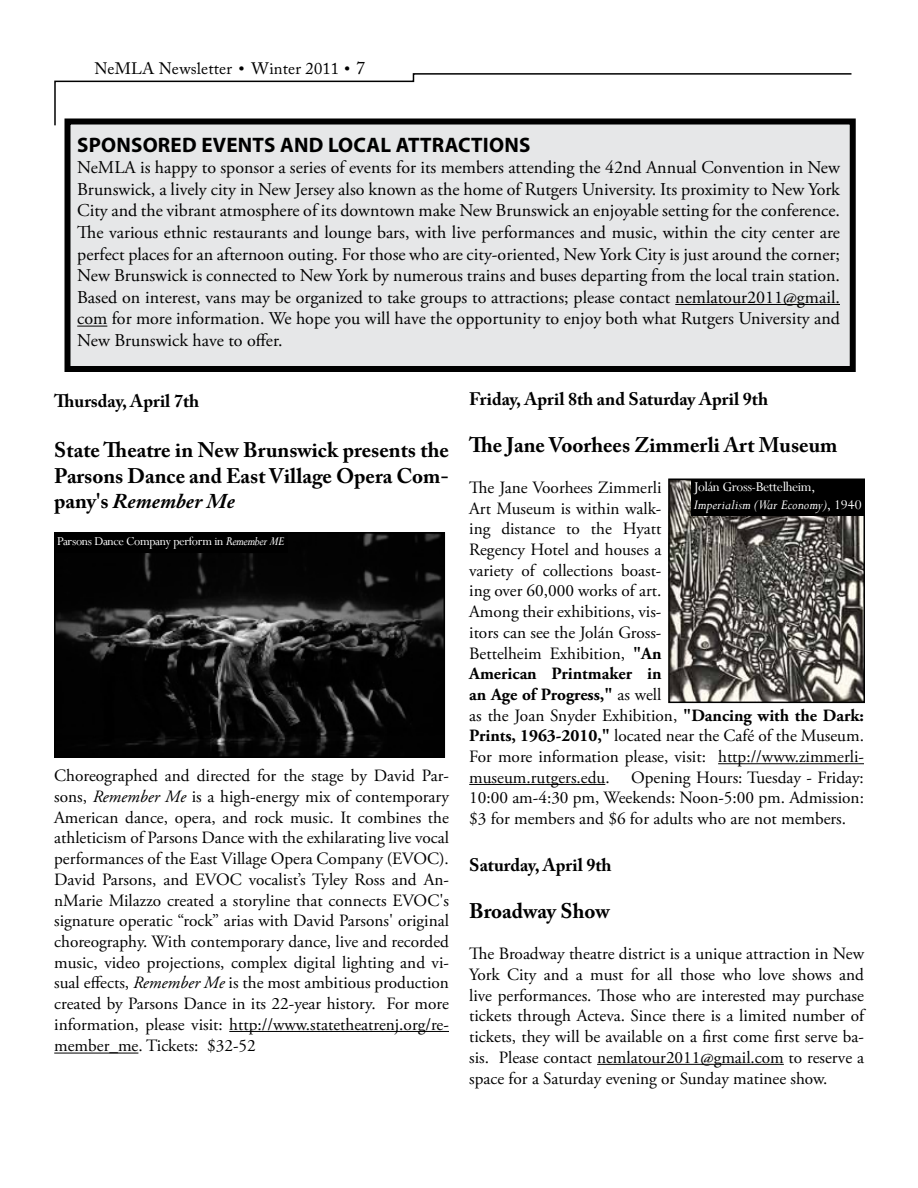
<style>
.page{position:relative;width:918px;height:1188px;background:#fff}
.page>*{position:absolute;margin:0;border:0;box-sizing:border-box;transform-origin:0 0}
.t1{font:700 21px/25.2px "Adobe Caslon Pro";color:#000;text-align:justify}
.t2{font:700 21px "Myriad Pro";letter-spacing:.01em;color:#000}
.t3{font:18px/21.6px "Adobe Garamond Pro";color:#000;text-align:justify}
.t4{font:700 18px "Adobe Caslon Pro";color:#000}
.t5{font:18px "Times New Roman";color:#000}
.t6{font:17.25px/20.7px "Adobe Garamond Pro";color:#000;text-align:justify}
.t7{font:16.5px "Adobe Caslon Pro";letter-spacing:.01em;color:#000}
.t8{font:15px/18px "Perpetua";letter-spacing:-.025em;color:#fff}
.t9{font:13.5px "Perpetua";letter-spacing:-.025em;color:#fff}
.s1{font-weight:700;font-size:27px}
.s2{font-size:18px}
.s3{font-style:italic}
.s4{font-weight:700}
</style>
<div class="page">
<svg style="left:54px;top:73px;width:798px;height:53px"></svg>
<div style="left:94px;top:54px;width:304px;height:22px;background:#fff"></div>
<div style="left:68px;top:122px;width:785px;height:247px;background:#e6e7e8"></div>
<div style="left:64px;top:118px;width:792px;height:254px;border:6px solid #000"></div>
<hr style="left:229px;top:1031px;width:220px;height:1px;background:#000">
<hr style="left:54px;top:1053px;width:84px;height:1px;background:#000">
<hr style="left:718px;top:763px;width:146px;height:1px;background:#000">
<hr style="left:469px;top:784px;width:136px;height:1px;background:#000">
<hr style="left:597px;top:1064px;width:187px;height:1px;background:#000">
<hr style="left:675px;top:304px;width:165px;height:1px;background:#000">
<hr style="left:77px;top:326px;width:30px;height:1px;background:#000">
<img style="left:57px;top:535px;width:385px;height:220px">
<div style="left:54px;top:532px;width:391px;height:226px;border:2px solid #000"></div>
<div style="left:54px;top:532px;width:234px;height:21px;background:#000"></div>
<img style="left:671px;top:481px;width:191px;height:219px">
<div style="left:668px;top:478px;width:197px;height:225px;border:2px solid #000"></div>
<div style="left:691px;top:479px;width:174px;height:36px;background:#000"></div>
<p class="t7" style="left:94px;top:58px;width:272px">NeMLA Newsletter <span class="s1">∙</span> Winter 2011 <span class="s1">∙</span> <span class="s2">7</span></p>
<p class="t5" style="left:94px;top:56px;width:260px">NeMLA Newsletter • Winter 2010 •</p>
<p class="t2" style="left:77px;top:133px;width:455px">SPONSORED EVENTS AND LOCAL ATTRACTIONS</p>
<p class="t3" style="left:77px;top:157px;width:764px">NeMLA is happy to sponsor a series of events for its members attending the 42nd Annual Convention in New Brunswick, a lively city in New Jersey also known as the home of Rutgers University. Its proximity to New York City and the vibrant atmosphere of its downtown make New Brunswick an enjoyable setting for the conference.<br>The various ethnic restaurants and lounge bars, with live performances and music, within the city center are perfect places for an afternoon outing. For those who are city-oriented, New York City is just around the corner; New Brunswick is connected to New York by numerous trains and buses departing from the local train station.<br>Based on interest, vans may be organized to take groups to attractions; please contact nemlatour2011@gmail. com for more information. We hope you will have the opportunity to enjoy both what Rutgers University and New Brunswick have to offer.</p>
<p class="t4" style="left:54px;top:390px;width:147px">Thursday, April 7th</p>
<p class="t1" style="left:54px;top:437px;width:396px">State Theatre in New Brunswick presents the Parsons Dance and East Village Opera Com&shy;pany's <span class="s3">Remember Me</span></p>
<p class="t9" style="left:57px;top:532px;width:229px">Parsons Dance Company perform in <span class="s3">Remember ME</span></p>
<p class="t6" style="left:54px;top:766px;width:396px">Choreographed and directed for the stage by David Par&shy;sons, <span class="s3">Remember Me</span> is a high-energy mix of contemporary American dance, opera, and rock music. It combines the athleticism of Parsons Dance with the exhilarating live vocal performances of the East Village Opera Company (EVOC).<br>David Parsons, and EVOC vocalist’s Tyley Ross and An&shy;nMarie Milazzo created a storyline that connects EVOC's signature operatic “rock” arias with David Parsons' original choreography. With contemporary dance, live and recorded music, video projections, complex digital lighting and vi&shy;sual effects, <span class="s3">Remember Me</span> is the most ambitious production created by Parsons Dance in its 22-year history. For more information, please visit: http://www.statetheatrenj.org/re&shy;member_me. Tickets: $32-52</p>
<p class="t4" style="left:469px;top:388px;width:300px">Friday, April 8th and Saturday April 9th</p>
<p class="t1" style="left:469px;top:432px;width:370px">The Jane Voorhees Zimmerli Art Museum</p>
<p class="t6" style="left:469px;top:478px;width:396px;text-align:left">The Jane Voorhees Zimmerli<br>Art Museum is within walk-<br>ing distance to the Hyatt<br>Regency Hotel and houses a<br>variety of collections boast-<br>ing over 60,000 works of art.<br>Among their exhibitions, vis-<br>itors can see the Jolán Gross-<br>Bettelheim Exhibition, <span class="s4">"An<br>American Printmaker in<br>an Age of Progress,"</span> as well<br>as the Joan Snyder Exhibition, <span class="s4">"Dancing with the Dark:<br>Prints, 1963-2010,"</span> located near the Café of the Museum.<br>For more information please, visit: http://www.zimmerli&shy;museum.rutgers.edu.</p>
<p class="t8" style="left:694px;top:477px;width:169px">Jolán Gross-Bettelheim,<br><span class="s3">Imperialism (War Economy)</span>, 1940</p>
<p class="t6" style="left:469px;top:768px;width:396px;text-indent:162px">Opening Hours: Tuesday - Friday:<br>10:00 am-4:30 pm, Weekends: Noon-5:00 pm. Admission: $3 for members and $6 for adults who are not members.</p>
<p class="t4" style="left:469px;top:854px;width:144px">Saturday, April 9th</p>
<p class="t1" style="left:469px;top:898px;width:142px">Broadway Show</p>
<p class="t6" style="left:469px;top:944px;width:396px">The Broadway theatre district is a unique attraction in New York City and a must for all those who love shows and live performances. Those who are interested may purchase tickets through Acteva. Since there is a limited number of tickets, they will be available on a first come first serve ba&shy;sis. Please contact nemlatour2011@gmail.com to reserve a space for a Saturday evening or Sunday matinee show.</p>
</div>
